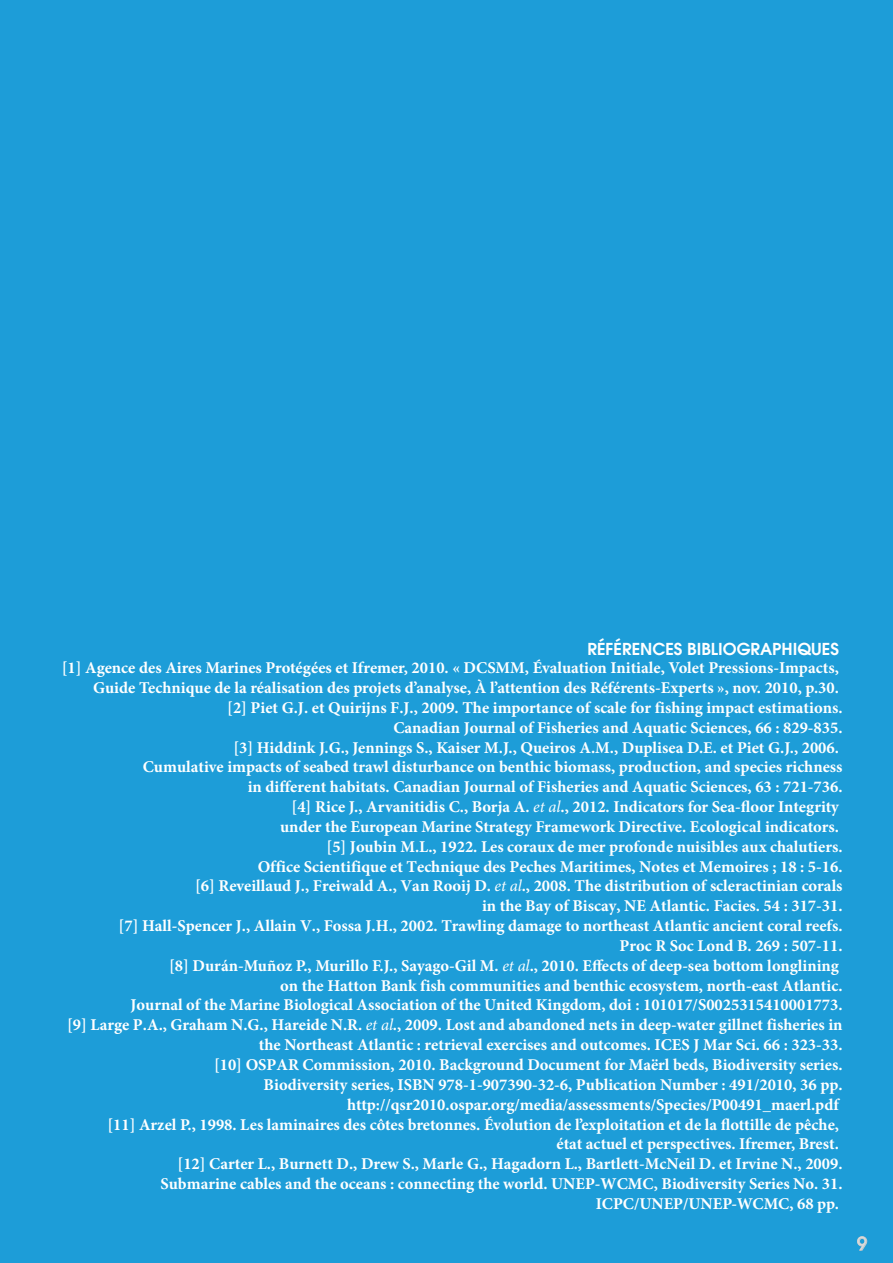
<style>
.page{position:relative;width:893px;height:1263px;background:#1d9dd8}
.page>*{position:absolute;margin:0;border:0;box-sizing:border-box;transform-origin:0 0}
.t1{font:500 18px "Avant Garde LT";color:#dadada}
.t2{font:700 16.5px/19.8px "Minion Pro";color:#fff;text-align:right}
.t3{font:600 16.5px "Avant Garde LT";color:#fff}
.s1{font-weight:400;font-style:italic}
</style>
<div class="page">
<svg style="left:857px;top:1236px;width:10px;height:15px"></svg>
<p class="t3" style="left:587px;top:638px;width:253px">RÉFÉRENCES BIBLIOGRAPHIQUES</p>
<p class="t2" style="left:62px;top:658px;width:782px">[1] Agence des Aires Marines Protégées et Ifremer, 2010. « DCSMM, Évaluation Initiale, Volet Pressions-Impacts, Guide Technique de la réalisation des projets d’analyse, À l’attention des Référents-Experts », nov. 2010, p.30.<br>[2] Piet G.J. et Quirijns F.J., 2009. The importance of scale for fishing impact estimations.<br>Canadian Journal of Fisheries and Aquatic Sciences, 66 : 829-835.<br>[3] Hiddink J.G., Jennings S., Kaiser M.J., Queiros A.M., Duplisea D.E. et Piet G.J., 2006.<br>Cumulative impacts of seabed trawl disturbance on benthic biomass, production, and species richness<br>in different habitats. Canadian Journal of Fisheries and Aquatic Sciences, 63 : 721-736.<br>[4] Rice J., Arvanitidis C., Borja A. <span class="s1">et al</span>., 2012. Indicators for Sea-floor Integrity<br>under the European Marine Strategy Framework Directive. Ecological indicators.<br>[5] Joubin M.L., 1922. Les coraux de mer profonde nuisibles aux chalutiers.<br>Office Scientifique et Technique des Peches Maritimes, Notes et Memoires ; 18 : 5-16.<br>[6] Reveillaud J., Freiwald A., Van Rooij D. <span class="s1">et al</span>., 2008. The distribution of scleractinian corals<br>in the Bay of Biscay, NE Atlantic. Facies. 54 : 317-31.<br>[7] Hall-Spencer J., Allain V., Fossa J.H., 2002. Trawling damage to northeast Atlantic ancient coral reefs.<br>Proc R Soc Lond B. 269 : 507-11.<br>[8] Durán-Muñoz P., Murillo F.J., Sayago-Gil M. <span class="s1">et al</span>., 2010. Effects of deep-sea bottom longlining<br>on the Hatton Bank fish communities and benthic ecosystem, north-east Atlantic.<br>Journal of the Marine Biological Association of the United Kingdom, doi : 101017/S0025315410001773.<br>[9] Large P.A., Graham N.G., Hareide N.R. <span class="s1">et al</span>., 2009. Lost and abandoned nets in deep-water gillnet fisheries in the Northeast Atlantic : retrieval exercises and outcomes. ICES J Mar Sci. 66 : 323-33.<br>[10] OSPAR Commission, 2010. Background Document for Maërl beds, Biodiversity series.<br>Biodiversity series, ISBN 978-1-907390-32-6, Publication Number : 491/2010, 36 pp. http://qsr2010.ospar.org/media/assessments/Species/P00491_maerl.pdf<br>[11] Arzel P., 1998. Les laminaires des côtes bretonnes. Évolution de l’exploitation et de la flottille de pêche,<br>état actuel et perspectives. Ifremer, Brest.<br>[12] Carter L., Burnett D., Drew S., Marle G., Hagadorn L., Bartlett-McNeil D. et Irvine N., 2009.<br>Submarine cables and the oceans : connecting the world. UNEP-WCMC, Biodiversity Series No. 31.<br>ICPC/UNEP/UNEP-WCMC, 68 pp.</p>
<p class="t1" style="left:857px;top:1232px;width:11px">9</p>
</div>
